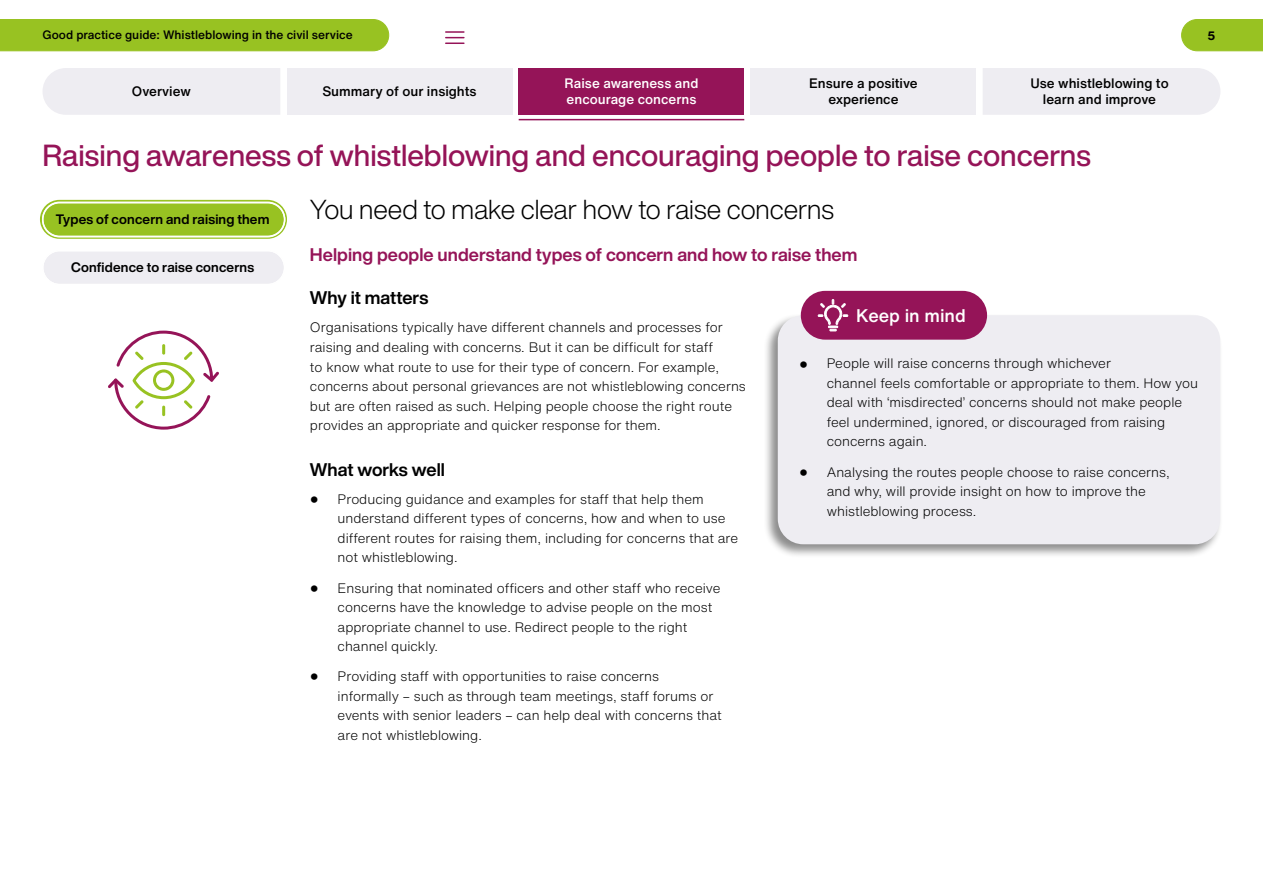
<style>
.page{position:relative;width:1263px;height:893px;background:#fff}
.page>*{position:absolute;margin:0;border:0;box-sizing:border-box;transform-origin:0 0}
.Insights_heading_1_berry{font:500 30px "Helvetica Now Display";color:#951458}
.Insights_heading_2{font:300 27px "Helvetica Now Display";color:#000}
.Insights_heading_3{font:700 18px "Helvetica Now Display";color:#951458}
.Insights_heading_3_black{font:700 18px "Helvetica Now Display";color:#000}
.Keep_in_mind{font:500 18px "Helvetica Now Text";color:#fff}
.Insights_body_text{font:300 13.5px/19.5px "Helvetica Now Text";color:#000}
.Insights_bullet{font:300 13.5px/19.5px "Helvetica Now Text";color:#000}
.t1{font:500 13.5px/16.5px "Helvetica Now Text";color:#000;text-align:center}
.t2{font:700 13.5px "Helvetica Now Display";letter-spacing:.015em;color:#000}
.t3{font:500 13.5px/16.5px "Helvetica Now Text";color:#fff}
.t4{font:500 12px "Helvetica Now Text";color:#000}
.t5{font:700 12px "Helvetica Now Text";color:#000}
.s1{font-family:"Helvetica Neue LT Std";font-size:18px}
</style>
<div class="page">
<div style="left:287px;top:68px;width:225px;height:47px;background:#eeedf2"></div>
<div style="left:519px;top:68px;width:225px;height:47px;background:#951458"></div>
<hr style="left:519px;top:119px;width:225px;height:1px;background:#951458">
<div style="left:751px;top:68px;width:225px;height:47px;background:#eeedf2"></div>
<div style="left:43px;top:68px;width:237px;height:47px;background:#eeedf2"></div>
<div style="left:983px;top:68px;width:237px;height:47px;background:#eeedf2"></div>
<svg style="left:446px;top:31px;width:18px;height:13px"></svg>
<svg style="left:1181px;top:19px;width:82px;height:32px;background:#9cc42b"></svg>
<div style="left:0;top:19px;width:389px;height:32px;background:#98c222"></div>
<svg style="left:40px;top:200px;width:247px;height:39px"></svg>
<div style="left:43px;top:202px;width:242px;height:34px;background:#98c222;border-radius:17px"></div>
<div style="left:43px;top:251px;width:242px;height:34px;background:#eeedf2;border-radius:17px"></div>
<div style="left:763px;top:313px;width:459px;height:245px;background:#000;opacity:.45"></div>
<div style="left:778px;top:315px;width:442px;height:229px;background:#eeedf2;border-radius:26px"></div>
<div style="left:801px;top:291px;width:186px;height:49px;background:#951458;border-radius:24px"></div>
<svg style="left:818px;top:299px;width:30px;height:41px"></svg>
<svg style="left:108px;top:331px;width:111px;height:99px"></svg>
<div style="left:42px;top:250px;width:243px;height:35px;border:2px solid #fff;border-radius:17px"></div>
<div style="left:42px;top:202px;width:243px;height:35px;border:2px solid #fff;border-radius:17px"></div>
<p class="t4" style="left:43px;top:26px;width:312px">Good practice guide: Whistleblowing in the civil service</p>
<p class="t5" style="left:1207px;top:27px;width:9px">5</p>
<p class="t1" style="left:132px;top:83px;width:60px">Overview</p>
<p class="t1" style="left:1030px;top:75px;width:140px">Use whistleblowing to learn and improve</p>
<p class="t1" style="left:322px;top:83px;width:156px">Summary of our insights</p>
<p class="t3" style="left:564px;top:75px;width:136px">Raise awareness and encourage concerns</p>
<p class="t1" style="left:809px;top:75px;width:110px">Ensure a positive experience</p>
<h2 class="Insights_heading_1_berry" style="left:43px;top:135px;width:1050px">Raising awareness of whistleblowing and encouraging people to raise concerns</h2>
<p class="Insights_heading_2" style="left:310px;top:191px;width:526px">You need to make clear how to raise concerns</p>
<p class="Insights_heading_3" style="left:310px;top:242px;width:549px">Helping people understand types of concern and how to raise them</p>
<p class="Insights_heading_3_black" style="left:310px;top:286px;width:120px">Why it matters</p>
<p class="Insights_body_text" style="left:310px;top:317px;width:437px">Organisations typically have different channels and processes for raising and dealing with concerns. But it can be difficult for staff<br>to know what route to use for their type of concern. For example, concerns about personal grievances are not whistleblowing concerns but are often raised as such. Helping people choose the right route provides an appropriate and quicker response for them.</p>
<p class="Insights_heading_3_black" style="left:310px;top:457px;width:136px">What works well</p>
<p class="Insights_bullet" style="left:338px;top:489px;width:402px;text-indent:-28px"><span class="s1">•</span> Producing guidance and examples for staff that help them understand different types of concerns, how and when to use different routes for raising them, including for concerns that are not whistleblowing.</p>
<p class="Insights_bullet" style="left:338px;top:577px;width:384px;text-indent:-28px"><span class="s1">•</span> Ensuring that nominated officers and other staff who receive concerns have the knowledge to advise people on the most appropriate channel to use. Redirect people to the right channel quickly.</p>
<p class="Insights_bullet" style="left:338px;top:666px;width:386px;text-indent:-28px"><span class="s1">•</span> Providing staff with opportunities to raise concerns informally – such as through team meetings, staff forums or events with senior leaders – can help deal with concerns that are not whistleblowing.</p>
<p class="t2" style="left:56px;top:210px;width:215px">Types of concern and raising them</p>
<p class="t2" style="left:71px;top:258px;width:184px">Confidence to raise concerns</p>
<p class="Keep_in_mind" style="left:856px;top:302px;width:111px">Keep in mind</p>
<p class="Insights_body_text" style="left:827px;top:353px;width:373px;text-indent:-28px"><span class="s1">•</span> People will raise concerns through whichever<br>channel feels comfortable or appropriate to them. How you deal with ‘misdirected’ concerns should not make people feel undermined, ignored, or discouraged from raising concerns again.</p>
<p class="Insights_body_text" style="left:827px;top:461px;width:345px;text-indent:-28px"><span class="s1">•</span> Analysing the routes people choose to raise concerns, and why, will provide insight on how to improve the whistleblowing process.</p>
</div>
